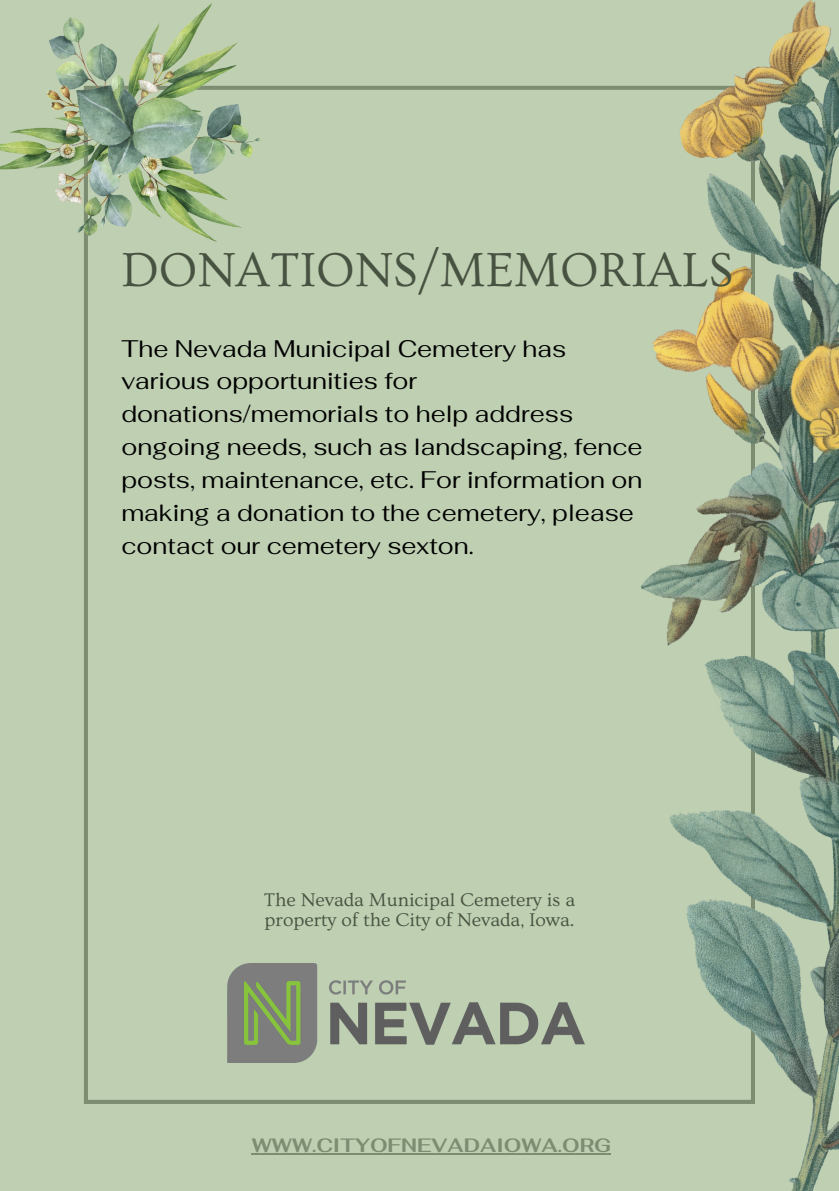
<style>
.page{position:relative;width:839px;height:1191px;background:#fff}
.page>*{position:absolute;margin:0;border:0;box-sizing:border-box;transform-origin:0 0}
.t1{font:50px "Ovo";color:#485241}
.t2{font:24px/33px "Fahkwang";color:#000}
.t3{font:19.2px/19.4px "Ovo";color:#485241}
.t4{font:700 19.2px "Fahkwang";color:#7d8d72}
</style>
<div class="page">
<div style="left:0;top:0;width:838px;height:1190px;background:#becfb2"></div>
<svg style="left:84px;top:86px;width:406px;height:1018px"></svg>
<img style="left:490px;top:0;width:348px;height:1191px">
<svg style="left:440px;top:1066px;width:4px;height:4px"></svg>
<svg style="left:367px;top:1064px;width:12px;height:7px"></svg>
<img style="left:227px;top:964px;width:357px;height:99px">
<hr style="left:252px;top:1153px;width:359px;height:2px;background:#7d8d72">
<img style="left:0;top:3px;width:262px;height:239px">
<h2 class="t1" style="left:121px;top:242px;width:613px">DONATIONS/MEMORIALS</h2>
<h1 class="t2" style="left:121px;top:331px;width:522px">The Nevada Municipal Cemetery has various opportunities for donations/memorials to help address ongoing needs, such as landscaping, fence posts, maintenance, etc. For information on making a donation to the cemetery, please contact our cemetery sexton.</h1>
<p class="t3" style="left:264px;top:891px;width:313px">The Nevada Municipal Cemetery is a property of the City of Nevada, Iowa.</p>
<p class="t4" style="left:252px;top:1132px;width:361px">WWW.CITYOFNEVADAIOWA.ORG</p>
</div>
